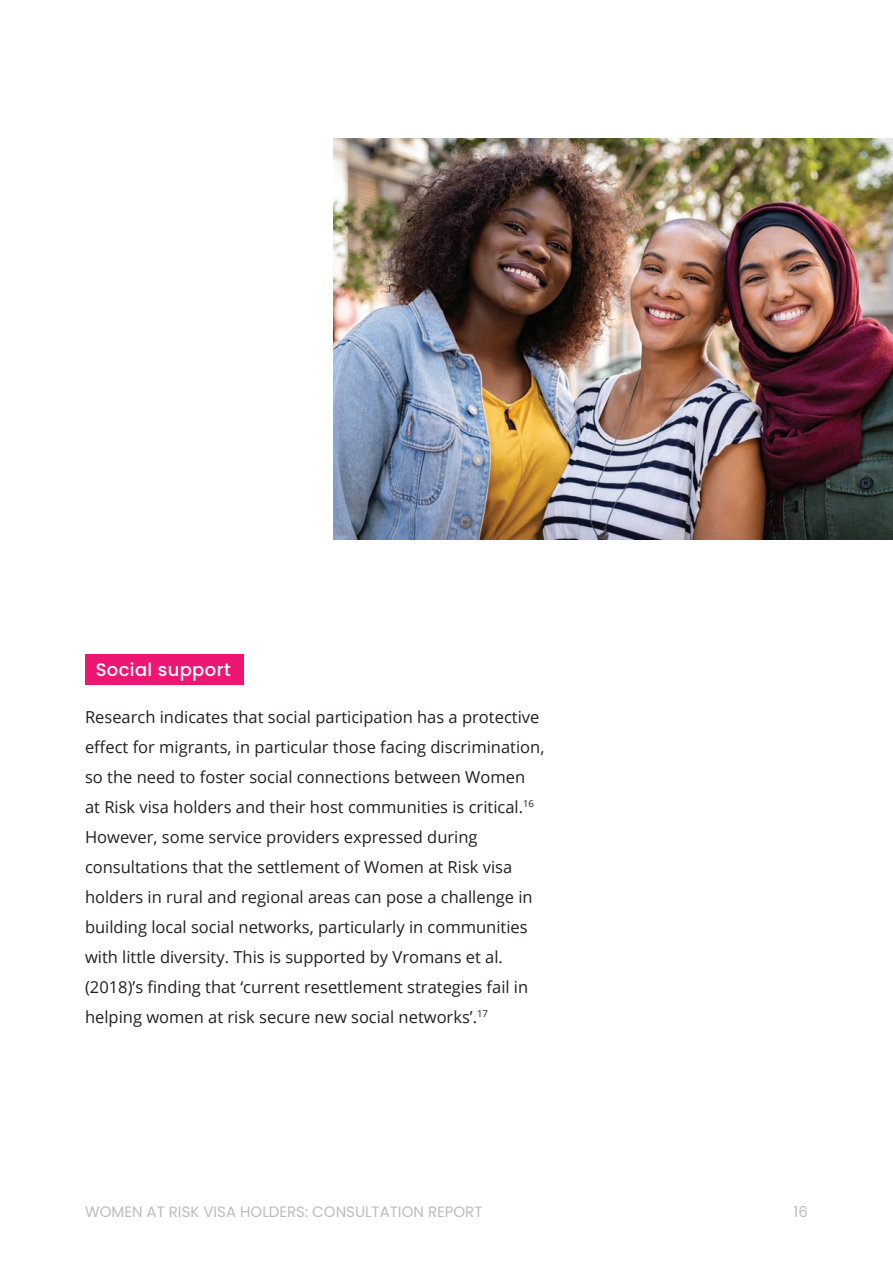
<style>
.page{position:relative;width:893px;height:1263px;background:#fff}
.page>*{position:absolute;margin:0;border:0;box-sizing:border-box;transform-origin:0 0}
.t1{font:500 18px "Poppins";letter-spacing:.02em;color:#fff}
.t2{font:16.5px/30px "Open Sans";color:#231f20}
.t3{font:15px "Poppins";color:#bcbdc0}
</style>
<div class="page">
<div style="left:85px;top:654px;width:158px;height:31px;background:#ed1672"></div>
<img style="left:333px;top:138px;width:560px;height:401px">
<p class="t1" style="left:96px;top:659px;width:137px">Social support</p>
<p class="t2" style="left:85px;top:701px;width:461px">Research indicates that social participation has a protective effect for migrants, in particular those facing discrimination, so the need to foster social connections between Women<br>at Risk visa holders and their host communities is critical.<sup>16<br></sup>However, some service providers expressed during consultations that the settlement of Women at Risk visa holders in rural and regional areas can pose a challenge in building local social networks, particularly in communities with little diversity. This is supported by Vromans et al. (2018)’s finding that ‘current resettlement strategies fail in helping women at risk secure new social networks’.<sup>17</sup></p>
<p class="t3" style="left:85px;top:1203px;width:399px">WOMEN AT RISK VISA HOLDERS: CONSULTATION REPORT</p>
<p class="t3" style="left:794px;top:1203px;width:16px">16</p>
</div>
